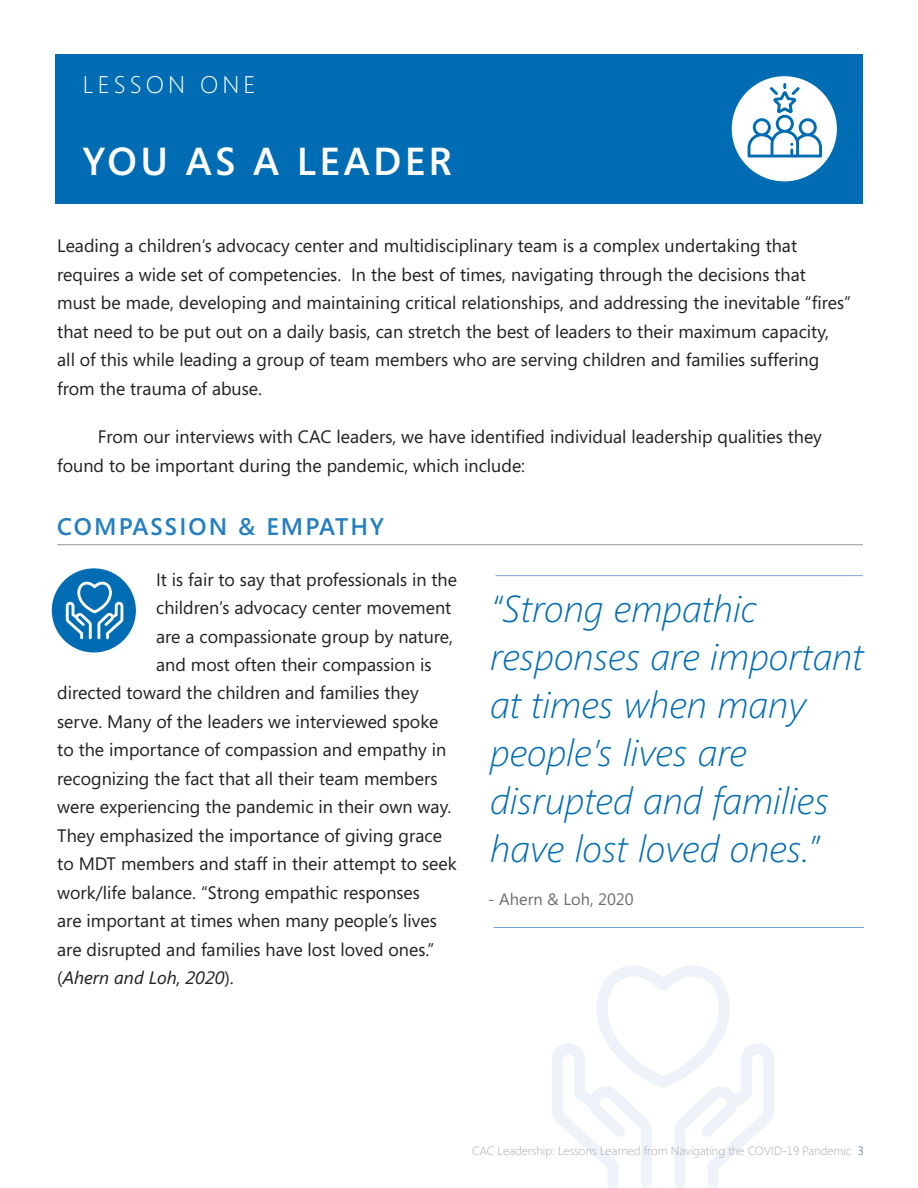
<style>
.page{position:relative;width:918px;height:1188px;background:#fff}
.page>*{position:absolute;margin:0;border:0;box-sizing:border-box;transform-origin:0 0}
.t1{font:600 39px "Segoe";letter-spacing:.09em;color:#fff}
.quote_italic_blue{font:italic 300 37.5px/48px "Segoe";color:#006cb3}
.subtitles_caps_blue{font:600 24px "Segoe";letter-spacing:.09em;color:#247fbf}
.t2{font:300 24px "Segoe";letter-spacing:.17em;color:#fff}
.body_text_no_indent{font:18px/28.5px "Segoe";color:#231f20}
.body_text{font:18px/28.5px "Segoe";color:#231f20}
.body_text_no_indent-2{font:italic 18px "Segoe";color:#231f20}
.quote_author{font:16.5px "Segoe";color:#6c6d70}
.t3{font:300 12px "Segoe";color:#a8a9ad}
.s1{font-style:normal}
.s2{color:#3b5195}
</style>
<div class="page">
<svg style="left:552px;top:965px;width:222px;height:223px"></svg>
<div style="left:55px;top:54px;width:808px;height:150px;background:#006cb3"></div>
<div style="left:732px;top:76px;width:105px;height:105px;background:#fff;border-radius:50%"></div>
<div style="left:52px;top:568px;width:84px;height:84px;background:#006cb3;border-radius:50%"></div>
<hr style="left:57px;top:544px;width:806px;height:1px;background:#939598">
<svg style="left:66px;top:581px;width:57px;height:58px"></svg>
<svg style="left:748px;top:83px;width:74px;height:74px"></svg>
<hr style="left:495px;top:575px;width:368px;height:1px;background:#79a3d3">
<hr style="left:494px;top:927px;width:370px;height:1px;background:#79a3d3">
<p class="t2" style="left:83px;top:68px;width:174px">LESSON ONE</p>
<p class="t1" style="left:83px;top:134px;width:371px">YOU AS A LEADER</p>
<p class="body_text_no_indent" style="left:57px;top:231px;width:795px">Leading a children’s advocacy center and multidisciplinary team is a complex undertaking that requires a wide set of competencies. In the best of times, navigating through the decisions that<br>must be made, developing and maintaining critical relationships, and addressing the inevitable “fires” that need to be put out on a daily basis, can stretch the best of leaders to their maximum capacity, all of this while leading a group of team members who are serving children and families suffering from the trauma of abuse.</p>
<p class="body_text" style="left:57px;top:422px;width:766px;text-indent:41px">From our interviews with CAC leaders, we have identified individual leadership qualities they found to be important during the pandemic, which include:</p>
<p class="subtitles_caps_blue" style="left:57px;top:510px;width:328px">COMPASSION &amp; EMPATHY</p>
<p class="body_text_no_indent" style="left:156px;top:564px;width:302px">It is fair to say that professionals in the</p>
<p class="body_text_no_indent" style="left:156px;top:593px;width:297px">children’s advocacy center movement</p>
<p class="body_text_no_indent" style="left:156px;top:621px;width:298px">are a compassionate group by nature,</p>
<p class="body_text_no_indent" style="left:156px;top:650px;width:277px">and most often their compassion is</p>
<p class="body_text_no_indent" style="left:57px;top:678px;width:363px">directed toward the children and families they</p>
<p class="body_text_no_indent" style="left:57px;top:707px;width:383px">serve. Many of the leaders we interviewed spoke</p>
<p class="body_text_no_indent" style="left:57px;top:735px;width:391px">to the importance of compassion and empathy in</p>
<p class="body_text_no_indent" style="left:57px;top:764px;width:382px">recognizing the fact that all their team members</p>
<p class="body_text_no_indent" style="left:57px;top:792px;width:396px">were experiencing the pandemic in their own way.</p>
<p class="body_text_no_indent" style="left:57px;top:821px;width:386px">They emphasized the importance of giving grace</p>
<p class="body_text_no_indent" style="left:57px;top:849px;width:401px">to MDT members and staff in their attempt to seek</p>
<p class="body_text_no_indent" style="left:57px;top:878px;width:364px">work/life balance. “Strong empathic responses</p>
<p class="body_text_no_indent" style="left:57px;top:906px;width:381px">are important at times when many people’s lives</p>
<p class="body_text_no_indent" style="left:57px;top:935px;width:379px">are disrupted and families have lost loved ones.”</p>
<p class="body_text_no_indent-2" style="left:57px;top:966px;width:178px"><span class="s1">(</span>Ahern and Loh, 2020<span class="s1">).</span></p>
<p class="quote_italic_blue" style="left:490px;top:584px;width:375px">“Strong empathic responses are important at times when many people’s lives are disrupted and families have lost loved ones.”</p>
<p class="quote_author" style="left:488px;top:888px;width:147px">- Ahern &amp; Loh, 2020</p>
<p class="t3" style="left:472px;top:1143px;width:393px">CAC Leadership: Lessons Learned from Navigating the COVID-19 Pandemic <span class="s2">3</span></p>
</div>
